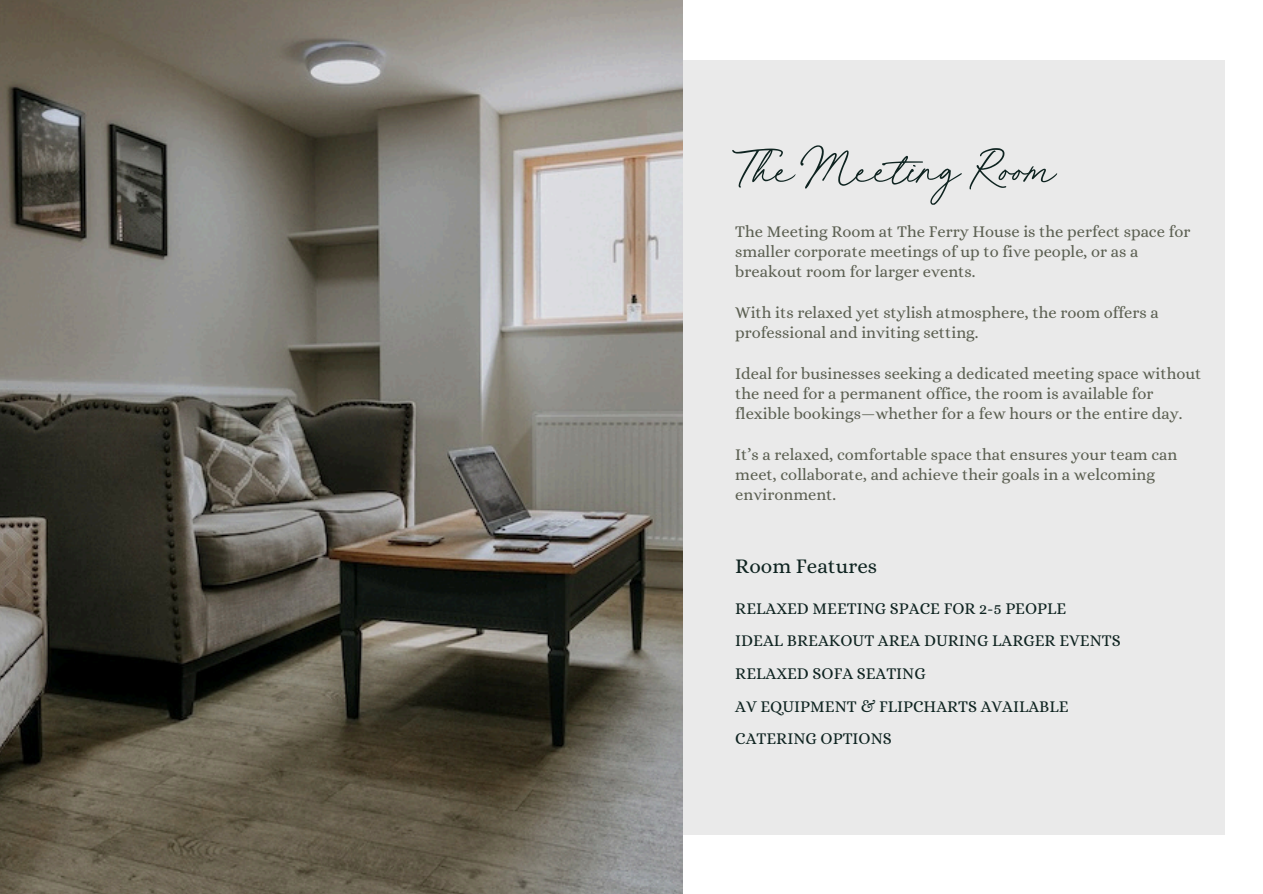
<style>
.page{position:relative;width:1263px;height:894px;background:#fff}
.page>*{position:absolute;margin:0;border:0;box-sizing:border-box;transform-origin:0 0}
.t1{font:50.1px "Juniperand Sage";color:#0e2320}
.t2{font:21px "Alice";color:#0e2320}
.t3{font:16.5px/20.2px "Alice";color:#5b5f51}
.t4{font:16.5px/32.7px "Alice";color:#0e2320}
</style>
<div class="page">
<div style="left:642px;top:60px;width:583px;height:773px;background:#eaeaea"></div>
<img style="left:0;top:0;width:682px;height:893px">
<h1 class="t1" style="left:735px;top:133px;width:320px">The Meeting Room</h1>
<p class="t3" style="left:735px;top:222px;width:457px">The Meeting Room at The Ferry House is the perfect space for smaller corporate meetings of up to five people, or as a breakout room for larger events.</p>
<p class="t3" style="left:735px;top:303px;width:425px">With its relaxed yet stylish atmosphere, the room offers a professional and inviting setting.</p>
<p class="t3" style="left:735px;top:364px;width:468px">Ideal for businesses seeking a dedicated meeting space without the need for a permanent office, the room is available for flexible bookings—whether for a few hours or the entire day.</p>
<p class="t3" style="left:735px;top:445px;width:444px">It’s a relaxed, comfortable space that ensures your team can meet, collaborate, and achieve their goals in a welcoming environment.</p>
<p class="t2" style="left:735px;top:554px;width:143px">Room Features</p>
<p class="t4" style="left:735px;top:592px;width:387px">RELAXED MEETING SPACE FOR 2-5 PEOPLE<br>IDEAL BREAKOUT AREA DURING LARGER EVENTS<br>RELAXED SOFA SEATING<br>AV EQUIPMENT &amp; FLIPCHARTS AVAILABLE<br>CATERING OPTIONS</p>
</div>
